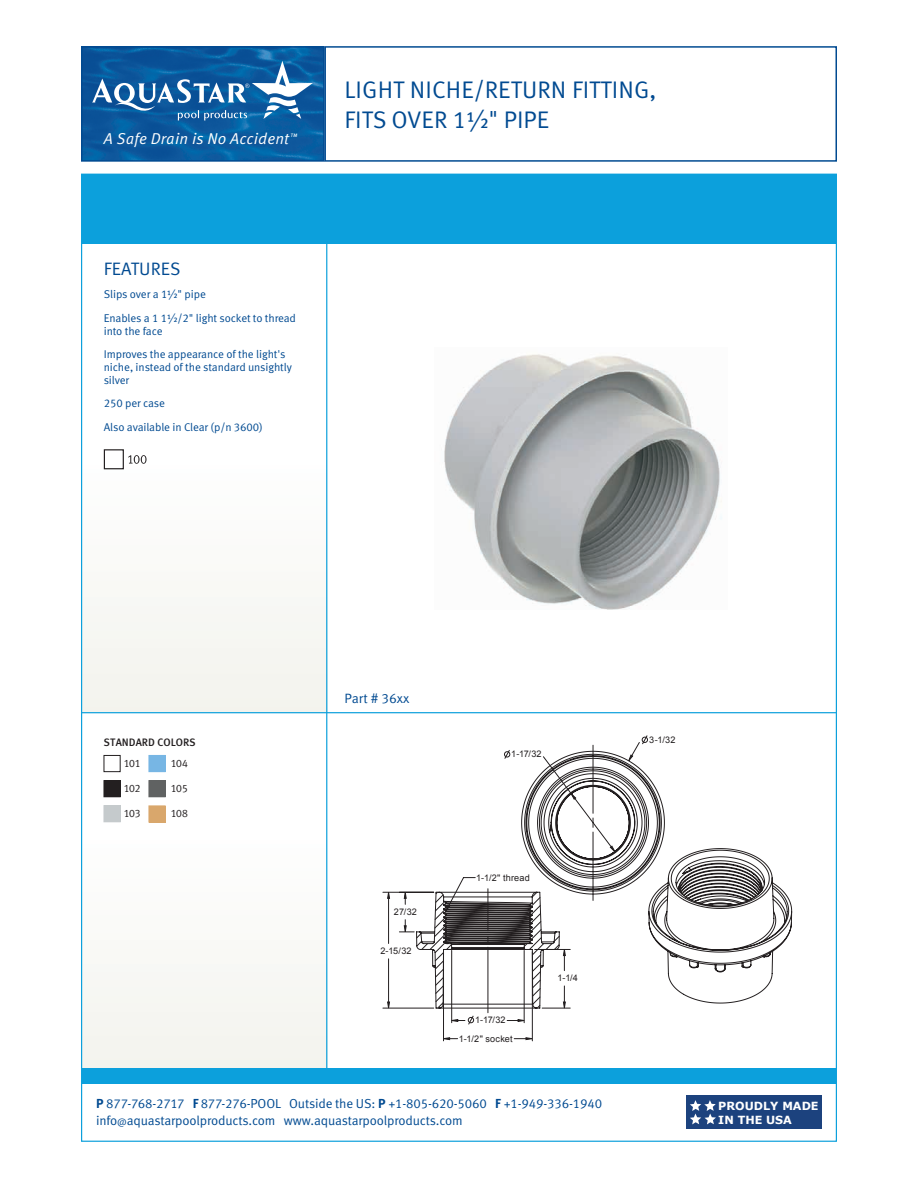
<style>
.page{position:relative;width:918px;height:1188px;background:#fff}
.page>*{position:absolute;margin:0;border:0;box-sizing:border-box;transform-origin:0 0}
.head{font:24px/30px "Meta Pro Norm";letter-spacing:.005em;color:#014a91}
.t1{font:18px "Meta Pro Norm";letter-spacing:.005em;color:#014a91}
.t2{font:15.75px "Meta Pro Norm Ita";letter-spacing:.01em;color:#fff}
.t3{font:13.5px "Meta Pro Norm";color:#014a91}
.t4{font:13.05px/17.5px "Meta Pro Norm";letter-spacing:-.01em;color:#014a91}
.t5{font:11.25px/12.8px "Meta Pro Norm";letter-spacing:-.01em;color:#014a91}
.t6{font:700 11.25px/13px "Verdana";color:#fff}
.t7{font:10.8px "Meta Plus Normal Caps";letter-spacing:-.02em;color:#231f20}
.t8{font:10.8px "Meta Plus Medium Caps";color:#231f20}
.t9{font:9.15px "Arial";letter-spacing:.015em;color:#231f20}
.s1{font-family:"Meta Pro";font-weight:700}
.s2{font-size:10.5px}
</style>
<div class="page">
<img style="left:84px;top:49px;width:238px;height:110px">
<div style="left:81px;top:46px;width:244px;height:116px;border:2px solid #014a91"></div>
<div style="left:324px;top:46px;width:513px;height:116px;border:2px solid #014a91"></div>
<svg style="left:92px;top:61px;width:221px;height:59px"></svg>
<div style="left:81px;top:1073px;width:756px;height:69px;border:1px solid #0ca0dc"></div>
<div style="left:81px;top:174px;width:756px;height:70px;background:#0ca0dc"></div>
<div style="left:81px;top:457px;width:246px;height:255px;background:#f9f9f5"></div>
<div style="left:81px;top:833px;width:246px;height:239px;background:#f9f9f5"></div>
<hr style="left:326px;top:206px;width:1px;height:867px;background:#0ca0dc">
<hr style="left:81px;top:712px;width:756px;height:1px;background:#0ca0dc">
<div style="left:81px;top:1068px;width:756px;height:15px;background:#0ca0dc"></div>
<div style="left:686px;top:1096px;width:136px;height:33px;background:#1c427e"></div>
<svg style="left:690px;top:1100px;width:26px;height:24px"></svg>
<div style="left:104px;top:450px;width:19px;height:19px;background:#fff"></div>
<div style="left:104px;top:449px;width:20px;height:20px;border:1px solid #231f20"></div>
<svg style="left:128px;top:455px;width:19px;height:9px"></svg>
<div style="left:104px;top:755px;width:17px;height:17px;border:1px solid #231f20"></div>
<div style="left:104px;top:781px;width:16px;height:16px;background:#231f20"></div>
<div style="left:104px;top:780px;width:17px;height:17px;border:1px solid #231f20"></div>
<div style="left:104px;top:806px;width:16px;height:16px;background:#c5cacc"></div>
<div style="left:104px;top:805px;width:17px;height:17px;border:1px solid #c5cacc"></div>
<div style="left:149px;top:755px;width:16px;height:17px;background:#77b6e4"></div>
<div style="left:149px;top:781px;width:16px;height:16px;background:#606262"></div>
<div style="left:149px;top:780px;width:17px;height:17px;border:1px solid #606262"></div>
<div style="left:149px;top:806px;width:16px;height:16px;background:#d9a76c"></div>
<div style="left:149px;top:806px;width:17px;height:16px;border:1px solid #d9a76c"></div>
<svg style="left:388px;top:891px;width:145px;height:149px"></svg>
<svg style="left:416px;top:735px;width:376px;height:290px"></svg>
<img style="left:444px;top:354px;width:278px;height:255px">
<h3 class="t2" style="left:104px;top:127px;width:195px">A Safe Drain is No Accident<sup>™</sup></h3>
<p class="t1" style="left:104px;top:255px;width:78px">FEATURES</p>
<p class="t5" style="left:104px;top:287px;width:104px">Slips over a 1½" pipe</p>
<p class="t5" style="left:104px;top:311px;width:194px">Enables a 1 1½/2" light socket to thread into the face</p>
<p class="t5" style="left:104px;top:347px;width:190px">Improves the appearance of the light's niche, instead of the standard unsightly silver</p>
<p class="t5" style="left:104px;top:396px;width:63px">250 per case</p>
<p class="t5" style="left:104px;top:420px;width:161px">Also available in Clear (p/n 3600)</p>
<p class="head" style="left:344px;top:73px;width:313px">LIGHT NICHE/RETURN FITTING,<br>FITS OVER 1½" PIPE</p>
<p class="t8" style="left:104px;top:736px;width:93px">STANDARD COLORS</p>
<p class="t7" style="left:124px;top:782px;width:18px">102</p>
<p class="t7" style="left:124px;top:807px;width:18px">103</p>
<p class="t7" style="left:124px;top:757px;width:18px">101</p>
<p class="t7" style="left:171px;top:757px;width:19px">104</p>
<p class="t7" style="left:171px;top:782px;width:19px">105</p>
<p class="t7" style="left:171px;top:807px;width:19px">108</p>
<p class="t3" style="left:344px;top:688px;width:67px">Part # 36xx</p>
<p class="t9" style="left:511px;top:748px;width:32px">1-17/32</p>
<p class="t9" style="left:394px;top:906px;width:25px">27/32</p>
<p class="t9" style="left:381px;top:945px;width:33px">2-15/32</p>
<p class="t9" style="left:476px;top:871px;width:55px">1-1/2" thread</p>
<p class="t9" style="left:475px;top:1014px;width:32px">1-17/32</p>
<p class="t9" style="left:459px;top:1032px;width:55px">1-1/2" socket</p>
<p class="t9" style="left:557px;top:972px;width:22px">1-1/4</p>
<p class="t4" style="left:96px;top:1094px;width:508px"><span class="s1">P</span> 877-768-2717 <span class="s1">F</span> 877-276-POOL Outside the US: <span class="s1">P</span> +1-805-620-5060 <span class="s1">F</span> +1-949-336-1940 info<span class="s2">@</span>aquastarpoolproducts.com www.aquastarpoolproducts.com</p>
<p class="t9" style="left:649px;top:734px;width:28px">3-1/32</p>
<p class="t6" style="left:718px;top:1100px;width:102px">PROUDLY MADE<br>IN THE USA</p>
</div>
